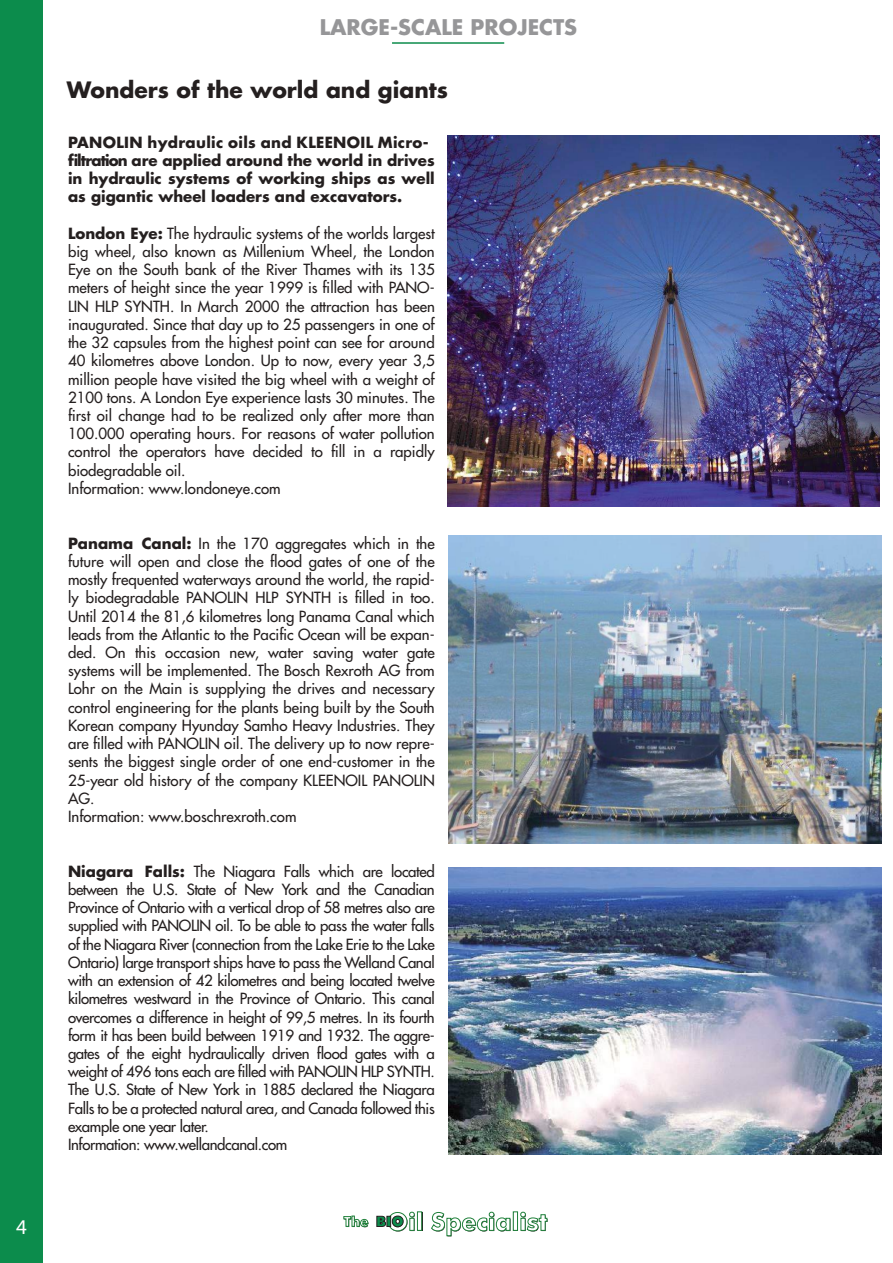
<style>
.page{position:relative;width:893px;height:1263px;background:#fff}
.page>*{position:absolute;margin:0;border:0;box-sizing:border-box;transform-origin:0 0}
.t1{font:700 21.9px "Futura Std";color:#241f1f}
.t2{font:700 21px "Futura Std";color:#969698}
.t3{font:21px "Myriad Pro";color:#fff}
.t4{font:500 15px/18.3px "Futura Std";color:#241f1f}
.t5{font:500 15px/18.1px "Futura Std";letter-spacing:-.025em;color:#241f1f}
.t6{font:700 15px/18.3px "Futura Std";color:#241f1f}
.s1{font-weight:700}
</style>
<div class="page">
<hr style="left:418px;top:1212px;width:4px;height:19px;background:#297f41">
<hr style="left:514px;top:1212px;width:4px;height:19px;background:#24813e">
<svg style="left:417px;top:1212px;width:5px;height:18px"></svg>
<svg style="left:431px;top:1212px;width:79px;height:24px"></svg>
<svg style="left:513px;top:1212px;width:4px;height:18px"></svg>
<svg style="left:520px;top:1212px;width:27px;height:19px"></svg>
<svg style="left:376px;top:1212px;width:39px;height:19px"></svg>
<svg style="left:343px;top:1215px;width:25px;height:12px"></svg>
<div style="left:0;top:0;width:43px;height:1263px;background:#0c8c4c"></div>
<hr style="left:392px;top:42px;width:112px;height:2px;background:#0c8c4c">
<svg style="left:850px;top:135px;width:32px;height:1020px"></svg>
<img style="left:448px;top:536px;width:433px;height:307px">
<img style="left:447px;top:136px;width:433px;height:371px">
<img style="left:448px;top:867px;width:433px;height:287px">
<h2 class="t3" style="left:16px;top:1214px;width:12px">4</h2>
<h2 class="t2" style="left:320px;top:13px;width:259px">LARGE-SCALE PROJECTS</h2>
<h1 class="t1" style="left:67px;top:76px;width:383px">Wonders of the world and giants</h1>
<p class="t6" style="left:68px;top:133px;width:368px">PANOLIN hydraulic oils and KLEENOIL Micro&shy;filtration are applied around the world in drives in hydraulic systems of working ships as well as gigantic wheel loaders and excavators.</p>
<p class="t4" style="left:68px;top:224px;width:368px"><span class="s1">London Eye:</span> The hydraulic systems of the worlds largest big wheel, also known as Millenium Wheel, the London Eye on the South bank of the River Thames with its 135 meters of height since the year 1999 is filled with PANO-LIN HLP SYNTH. In March 2000 the attraction has been inaugurated. Since that day up to 25 passengers in one of the 32 capsules from the highest point can see for around 40 kilometres above London. Up to now, every year 3,5 million people have visited the big wheel with a weight of 2100 tons. A London Eye experience lasts 30 minutes. The first oil change had to be realized only after more than 100.000 operating hours. For reasons of water pollution control the operators have decided to fill in a rapidly biodegradable oil.<br>Information: www.londoneye.com</p>
<p class="t4" style="left:68px;top:534px;width:368px"><span class="s1">Panama Canal:</span> In the 170 aggregates which in the future will open and close the flood gates of one of the mostly frequented waterways around the world, the rapid&shy;ly biodegradable PANOLIN HLP SYNTH is filled in too.<br>Until 2014 the 81,6 kilometres long Panama Canal which leads from the Atlantic to the Pacific Ocean will be expan&shy;ded. On this occasion new, water saving water gate systems will be implemented. The Bosch Rexroth AG from Lohr on the Main is supplying the drives and necessary control engineering for the plants being built by the South Korean company Hyunday Samho Heavy Industries. They are filled with PANOLIN oil. The delivery up to now repre&shy;sents the biggest single order of one end-customer in the 25-year old history of the company KLEENOIL PANOLIN AG.<br>Information: www.boschrexroth.com</p>
<p class="t5" style="left:68px;top:862px;width:368px"><span class="s1">Niagara Falls:</span> The Niagara Falls which are located between the U.S. State of New York and the Canadian Province of Ontario with a vertical drop of 58 metres also are supplied with PANOLIN oil. To be able to pass the water falls of the Niagara River (connection from the Lake Erie to the Lake Ontario) large transport ships have to pass the Welland Canal with an extension of 42 kilometres and being located twelve kilometres westward in the Province of Ontario. This canal overcomes a difference in height of 99,5 metres. In its fourth form it has been build between 1919 and 1932. The aggre&shy;gates of the eight hydraulically driven flood gates with a weight of 496 tons each are filled with PANOLIN HLP SYNTH.<br>The U.S. State of New York in 1885 declared the Niagara Falls to be a protected natural area, and Canada followed this example one year later.<br>Information: www.wellandcanal.com</p>
</div>
